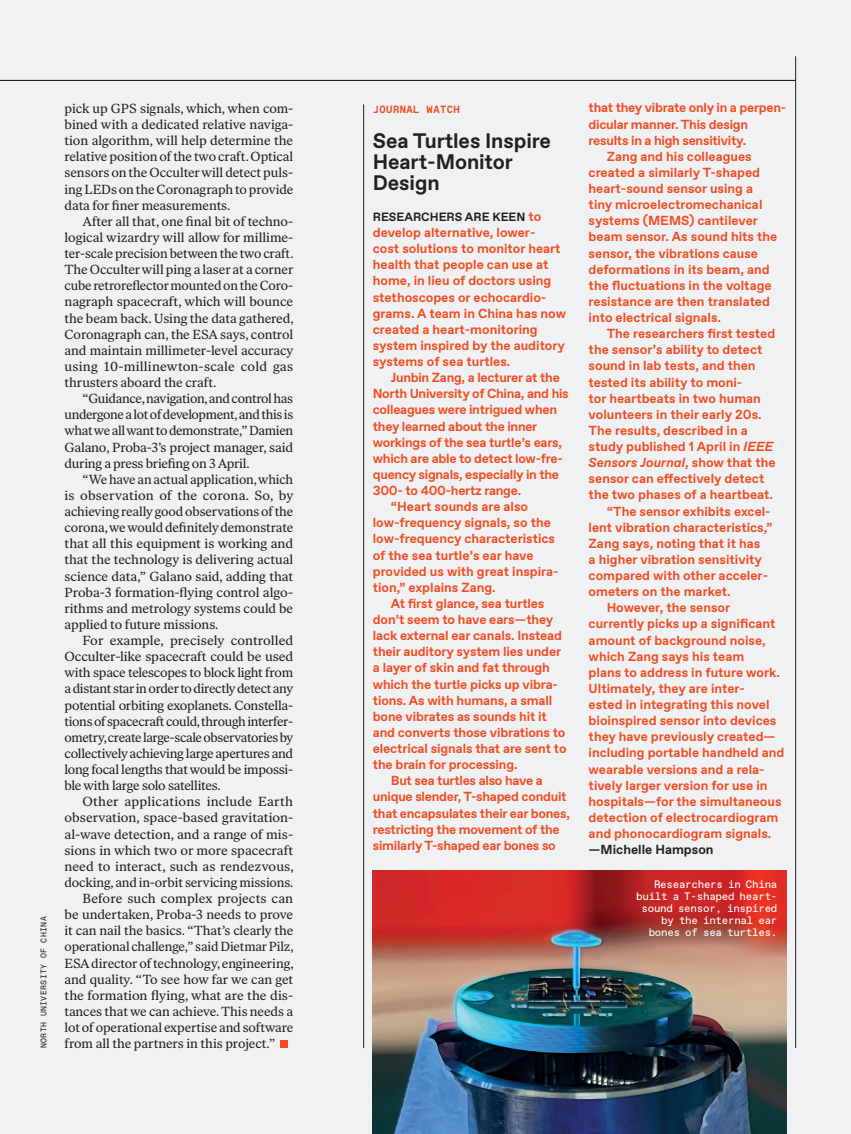
<style>
.page{position:relative;width:851px;height:1134px;background:#fff}
.page>*{position:absolute;margin:0;border:0;box-sizing:border-box;transform-origin:0 0}
.Sidebar_Hed_Small{font:700 21px/21px "ABC Favorit Pro";letter-spacing:-.005em;color:#231f20}
._5_Body_Indent{font:13.2px/16.2px "Ivar Text";letter-spacing:-.01em;color:#231f20;text-align:justify}
.Sidebar_Body_Sans_In{font:700 13.2px/16.2px "ABC Favorit Pro";color:#f04d22}
.Sidebar_Body_Sans_In-2{font:700 13.2px/16.2px "ABC Favorit Pro";letter-spacing:-.02em;color:#f04d22}
.Sidebar_Body_San_Led{font:700 13.2px/16.2px "ABC Favorit Pro";color:#f04d22}
.Sidebar_Body_San_Led-2{font:700 12px "ABC Favorit Pro";color:#231f20}
.Caption_Image{font:10.8px/12px "ABC Favorit Mono";letter-spacing:-.025em;color:#fff;text-align:right}
._1_Rubrik{font:700 10.5px "ABC Favorit Mono";letter-spacing:.04em;color:#f04d22}
.Credit_Gutter{font:8.25px "ABC Favorit Mono";letter-spacing:.04em;color:#231f20}
.s1{font-size:13.2px;color:#f04d22}
.s2{font-style:italic}
.s3{color:#231f20}
</style>
<div class="page">
<div style="left:0;top:0;width:850px;height:1134px;background:#f0f1f2"></div>
<hr style="left:795px;top:56px;width:1px;height:992px;background:#231f20">
<hr style="left:0;top:80px;width:795px;height:1px;background:#231f20">
<hr style="left:363px;top:104px;width:1px;height:944px;background:#231f20">
<div style="left:281px;top:1041px;width:7px;height:7px;background:#f04d22"></div>
<img style="left:373px;top:871px;width:413px;height:263px">
<p class="Credit_Gutter" style="left:39px;top:1048px;width:133px;rotate:-90deg">NORTH UNIVERSITY OF CHINA</p>
<p class="_5_Body_Indent" style="left:64px;top:100px;width:230px">pick up GPS signals, which, when com&shy;bined with a dedicated relative naviga&shy;tion algorithm, will help determine the relative position of the two craft. Optical sensors on the Occulter will detect puls&shy;ing LEDs on the Coronagraph to provide data for finer measurements.</p>
<p class="_5_Body_Indent" style="left:64px;top:213px;width:230px;text-indent:18px">After all that, one final bit of techno&shy;logical wizardry will allow for millime&shy;ter-scale precision between the two craft.<br>The Occulter will ping a laser at a corner cube retroreflector mounted on the Coro&shy;nagraph spacecraft, which will bounce the beam back. Using the data gathered, Coronagraph can, the ESA says, control and maintain millimeter-level accuracy using 10-millinewton-scale cold gas thrusters aboard the craft.</p>
<p class="_5_Body_Indent" style="left:64px;top:390px;width:230px;text-indent:18px">“Guidance, navigation, and control has undergone a lot of development, and this is what we all want to demonstrate,” Damien Galano, Proba-3’s project manager, said during a press briefing on 3 April.</p>
<p class="_5_Body_Indent" style="left:64px;top:471px;width:230px;text-indent:18px">“We have an actual application, which is observation of the corona. So, by achieving really good observations of the corona, we would definitely demonstrate that all this equipment is working and that the technology is delivering actual science data,” Galano said, adding that Proba-3 formation-flying control algo&shy;rithms and metrology systems could be applied to future missions.</p>
<p class="_5_Body_Indent" style="left:64px;top:632px;width:230px;text-indent:18px">For example, precisely controlled Occulter-like spacecraft could be used with space telescopes to block light from a distant star in order to directly detect any potential orbiting exoplanets. Constella&shy;tions of spacecraft could, through interfer&shy;ometry, create large-scale observatories by collectively achieving large apertures and long focal lengths that would be impossi&shy;ble with large solo satellites.</p>
<p class="_5_Body_Indent" style="left:64px;top:794px;width:230px;text-indent:18px">Other applications include Earth observation, space-based gravitation&shy;al-wave detection, and a range of mis&shy;sions in which two or more spacecraft need to interact, such as rendezvous, docking, and in-orbit servicing missions.</p>
<p class="_5_Body_Indent" style="left:64px;top:890px;width:230px;text-indent:18px">Before such complex projects can be undertaken, Proba-3 needs to prove it can nail the basics. “That’s clearly the operational challenge,” said Dietmar Pilz, ESA director of technology, engineering, and quality. “To see how far we can get the formation flying, what are the dis&shy;tances that we can achieve. This needs a lot of operational expertise and software from all the partners in this project.”</p>
<p class="_1_Rubrik" style="left:373px;top:103px;width:88px">JOURNAL WATCH</p>
<p class="Sidebar_Hed_Small" style="left:373px;top:131px;width:180px">Sea Turtles Inspire<br>Heart-Monitor<br>Design</p>
<p class="Sidebar_Body_San_Led-2" style="left:373px;top:209px;width:170px">RESEARCHERS ARE KEEN <span class="s1">to</span></p>
<p class="Sidebar_Body_San_Led" style="left:373px;top:225px;width:195px">develop alternative, lower-<br>cost solutions to monitor heart health that people can use at home, in lieu of doctors using stethoscopes or echocardio&shy;grams. A team in China has now created a heart-monitoring system inspired by the auditory systems of sea turtles.</p>
<p class="Sidebar_Body_Sans_In-2" style="left:373px;top:370px;width:197px;text-indent:18px">Junbin Zang, a lecturer at the<br>North University of China, and his colleagues were intrigued when they learned about the inner workings of the sea turtle’s ears, which are able to detect low-fre&shy;quency signals, especially in the<br>300- to 400-hertz range.</p>
<p class="Sidebar_Body_Sans_In" style="left:373px;top:499px;width:187px;text-indent:18px">“Heart sounds are also low-frequency signals, so the low-frequency characteristics of the sea turtle’s ear have provided us with great inspira&shy;tion,” explains Zang.</p>
<p class="Sidebar_Body_Sans_In" style="left:373px;top:596px;width:195px;text-indent:18px">At first glance, sea turtles don’t seem to have ears—they lack external ear canals. Instead their auditory system lies under a layer of skin and fat through which the turtle picks up vibra&shy;tions. As with humans, a small bone vibrates as sounds hit it and converts those vibrations to electrical signals that are sent to the brain for processing.</p>
<p class="Sidebar_Body_Sans_In-2" style="left:373px;top:773px;width:199px;text-indent:18px">But sea turtles also have a unique slender, T-shaped conduit that encapsulates their ear bones, restricting the movement of the similarly T-shaped ear bones so</p>
<p class="Sidebar_Body_Sans_In-2" style="left:588px;top:100px;width:199px">that they vibrate only in a perpen&shy;dicular manner. This design results in a high sensitivity.</p>
<p class="Sidebar_Body_Sans_In" style="left:588px;top:149px;width:190px;text-indent:18px">Zang and his colleagues created a similarly T-shaped heart-sound sensor using a tiny microelectromechanical systems (MEMS) cantilever beam sensor. As sound hits the sensor, the vibrations cause deformations in its beam, and the fluctuations in the voltage resistance are then translated into electrical signals.</p>
<p class="Sidebar_Body_Sans_In" style="left:588px;top:326px;width:188px;text-indent:18px">The researchers first tested the sensor’s ability to detect sound in lab tests, and then tested its ability to moni-<br>tor heartbeats in two human volunteers in their early 20s.<br>The results, described in a study published 1 April in <span class="s2">IEEE<br>Sensors Journal</span>, show that the sensor can effectively detect the two phases of a heartbeat.</p>
<p class="Sidebar_Body_Sans_In" style="left:588px;top:503px;width:185px;text-indent:18px">“The sensor exhibits excel&shy;lent vibration characteristics,”<br>Zang says, noting that it has<br>a higher vibration sensitivity compared with other acceler&shy;ometers on the market.</p>
<p class="Sidebar_Body_Sans_In" style="left:588px;top:600px;width:197px;text-indent:18px">However, the sensor currently picks up a significant amount of background noise, which Zang says his team<br>plans to address in future work.<br>Ultimately, they are inter-<br>ested in integrating this novel bioinspired sensor into devices they have previously created— including portable handheld and wearable versions and a rela&shy;tively larger version for use in hospitals—for the simultaneous detection of electrocardiogram and phonocardiogram signals. <span class="s3">—Michelle Hampson</span></p>
<p class="Caption_Image" style="left:636px;top:879px;width:143px">Researchers in China built a T-shaped heart&shy;sound sensor, inspired by the internal ear bones of sea turtles.</p>
</div>
